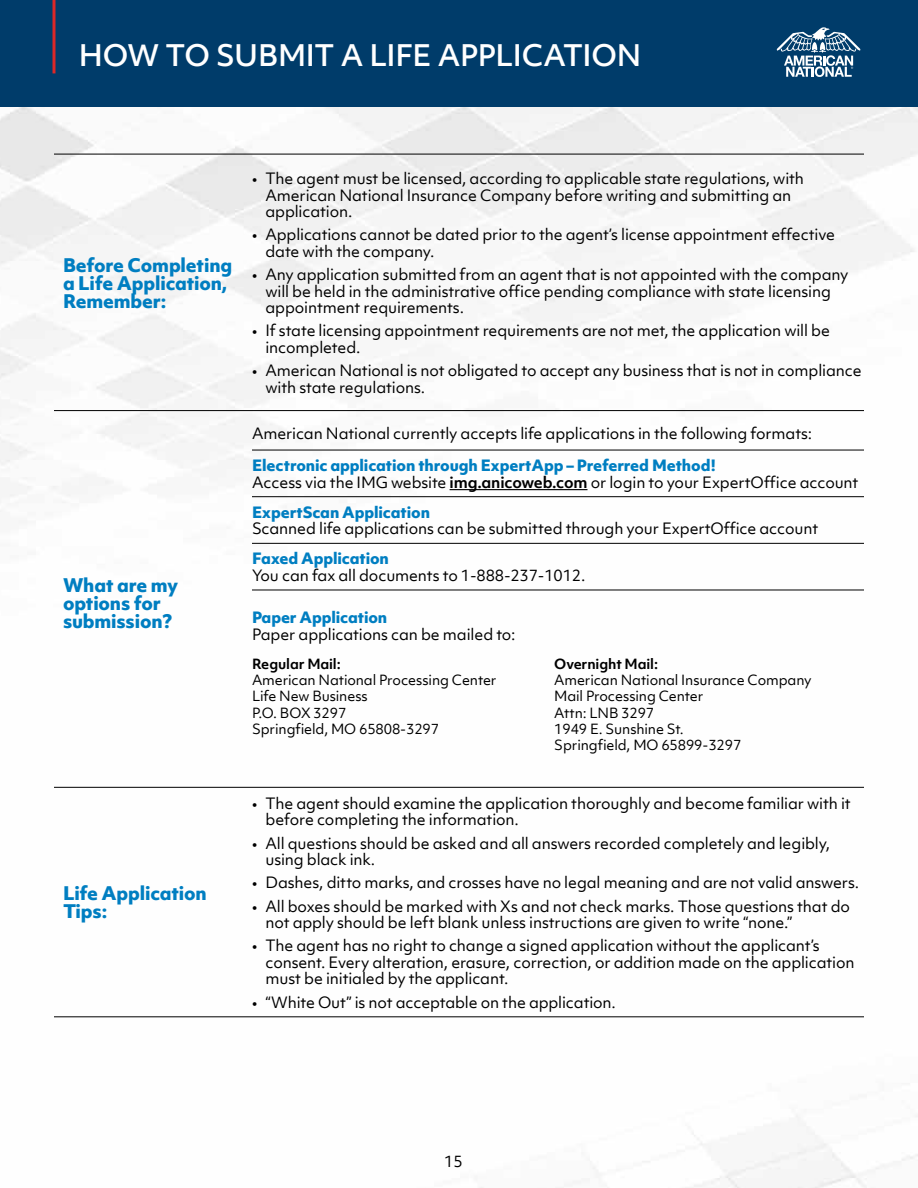
<style>
.page{position:relative;width:918px;height:1188px;background:#fff}
.page>*{position:absolute;margin:0;border:0;box-sizing:border-box;transform-origin:0 0}
.t1{font:500 28.5px "Objektiv Mk 1";letter-spacing:-.015em;color:#fff}
.t2{font:800 18px/18px "Objektiv Mk 1";letter-spacing:-.01em;color:#007ec1}
.t3{font:15px/16.5px "Objektiv Mk 1";letter-spacing:-.01em;color:#000}
.t4{font:800 15px/16.5px "Objektiv Mk 1";letter-spacing:-.01em;color:#007ec1}
.t5{font:13.5px/16.2px "Objektiv Mk 1";letter-spacing:-.01em;color:#000}
.t6{font:700 13.5px "Objektiv Mk 1";letter-spacing:-.01em;color:#000}
.s1{font-weight:400;color:#000}
.s2{font-weight:700;color:#000}
</style>
<div class="page">
<img style="left:0;top:107px;width:918px;height:1081px">
<div style="left:0;top:0;width:918px;height:107px;background:#003c6a"></div>
<svg style="left:52px;top:0;width:4px;height:73px"></svg>
<svg style="left:776px;top:27px;width:85px;height:50px"></svg>
<hr style="left:54px;top:154px;width:189px;height:1px;background:#000">
<hr style="left:243px;top:154px;width:621px;height:1px;background:#000">
<hr style="left:54px;top:410px;width:189px;height:1px;background:#000">
<hr style="left:243px;top:410px;width:621px;height:1px;background:#000">
<hr style="left:54px;top:787px;width:189px;height:1px;background:#000">
<hr style="left:243px;top:787px;width:621px;height:1px;background:#000">
<hr style="left:54px;top:1017px;width:189px;height:1px;background:#000">
<hr style="left:243px;top:1017px;width:621px;height:1px;background:#000">
<hr style="left:252px;top:450px;width:612px;height:1px;background:#000">
<hr style="left:252px;top:496px;width:612px;height:1px;background:#000">
<hr style="left:252px;top:543px;width:612px;height:1px;background:#000">
<hr style="left:252px;top:590px;width:612px;height:1px;background:#000">
<hr style="left:450px;top:489px;width:138px;height:1px;background:#000">
<h1 class="t1" style="left:79px;top:35px;width:564px">HOW TO SUBMIT A LIFE APPLICATION</h1>
<p class="t2" style="left:63px;top:255px;width:171px">Before Completing a Life Application,<br>Remember:</p>
<p class="t2" style="left:63px;top:575px;width:117px">What are my options for submission?</p>
<p class="t2" style="left:63px;top:884px;width:145px">Life Application<br>Tips:</p>
<p class="t3" style="left:266px;top:170px;width:540px;text-indent:-14px">• The agent must be licensed, according to applicable state regulations, with<br>American National Insurance Company before writing and submitting an application.</p>
<p class="t3" style="left:266px;top:226px;width:571px;text-indent:-14px">• Applications cannot be dated prior to the agent’s license appointment effective date with the company.</p>
<p class="t3" style="left:266px;top:266px;width:584px;text-indent:-14px">• Any application submitted from an agent that is not appointed with the company will be held in the administrative office pending compliance with state licensing appointment requirements.</p>
<p class="t3" style="left:266px;top:322px;width:566px;text-indent:-14px">• If state licensing appointment requirements are not met, the application will be incompleted.</p>
<p class="t3" style="left:266px;top:362px;width:598px;text-indent:-14px">• American National is not obligated to accept any business that is not in compliance with state regulations.</p>
<p class="t3" style="left:252px;top:425px;width:562px">American National currently accepts life applications in the following formats:</p>
<p class="t4" style="left:252px;top:457px;width:608px">Electronic application through ExpertApp – Preferred Method!<br><span class="s1">Access via the IMG website</span> <span class="s2">img.anicoweb.com</span> <span class="s1">or login to your ExpertOffice account</span></p>
<p class="t4" style="left:252px;top:503px;width:180px">ExpertScan Application</p>
<p class="t3" style="left:252px;top:520px;width:568px">Scanned life applications can be submitted through your ExpertOffice account</p>
<p class="t4" style="left:252px;top:550px;width:138px">Faxed Application</p>
<p class="t3" style="left:252px;top:567px;width:335px">You can fax all documents to 1-888-237-1012.</p>
<p class="t4" style="left:252px;top:609px;width:137px">Paper Application</p>
<p class="t3" style="left:252px;top:626px;width:265px">Paper applications can be mailed to:</p>
<p class="t6" style="left:252px;top:654px;width:90px">Regular Mail:</p>
<p class="t5" style="left:252px;top:672px;width:246px">American National Processing Center<br>Life New Business<br>P.O. BOX 3297<br>Springfield, MO 65808-3297</p>
<p class="t6" style="left:554px;top:654px;width:105px">Overnight Mail:</p>
<p class="t5" style="left:554px;top:672px;width:259px">American National Insurance Company<br>Mail Processing Center<br>Attn: LNB 3297<br>1949 E. Sunshine St.<br>Springfield, MO 65899-3297</p>
<p class="t3" style="left:266px;top:795px;width:587px;text-indent:-14px">• The agent should examine the application thoroughly and become familiar with it before completing the information.</p>
<p class="t3" style="left:266px;top:835px;width:566px;text-indent:-14px">• All questions should be asked and all answers recorded completely and legibly, using black ink.</p>
<p class="t3" style="left:252px;top:874px;width:609px">• Dashes, ditto marks, and crosses have no legal meaning and are not valid answers.</p>
<p class="t3" style="left:266px;top:898px;width:586px;text-indent:-14px">• All boxes should be marked with Xs and not check marks. Those questions that do not apply should be left blank unless instructions are given to write “none.”</p>
<p class="t3" style="left:266px;top:937px;width:591px;text-indent:-14px">• The agent has no right to change a signed application without the applicant’s consent. Every alteration, erasure, correction, or addition made on the application must be initialed by the applicant.</p>
<p class="t3" style="left:252px;top:994px;width:365px">• “White Out” is not acceptable on the application.</p>
<p class="t3" style="left:444px;top:1153px;width:20px">15</p>
</div>
